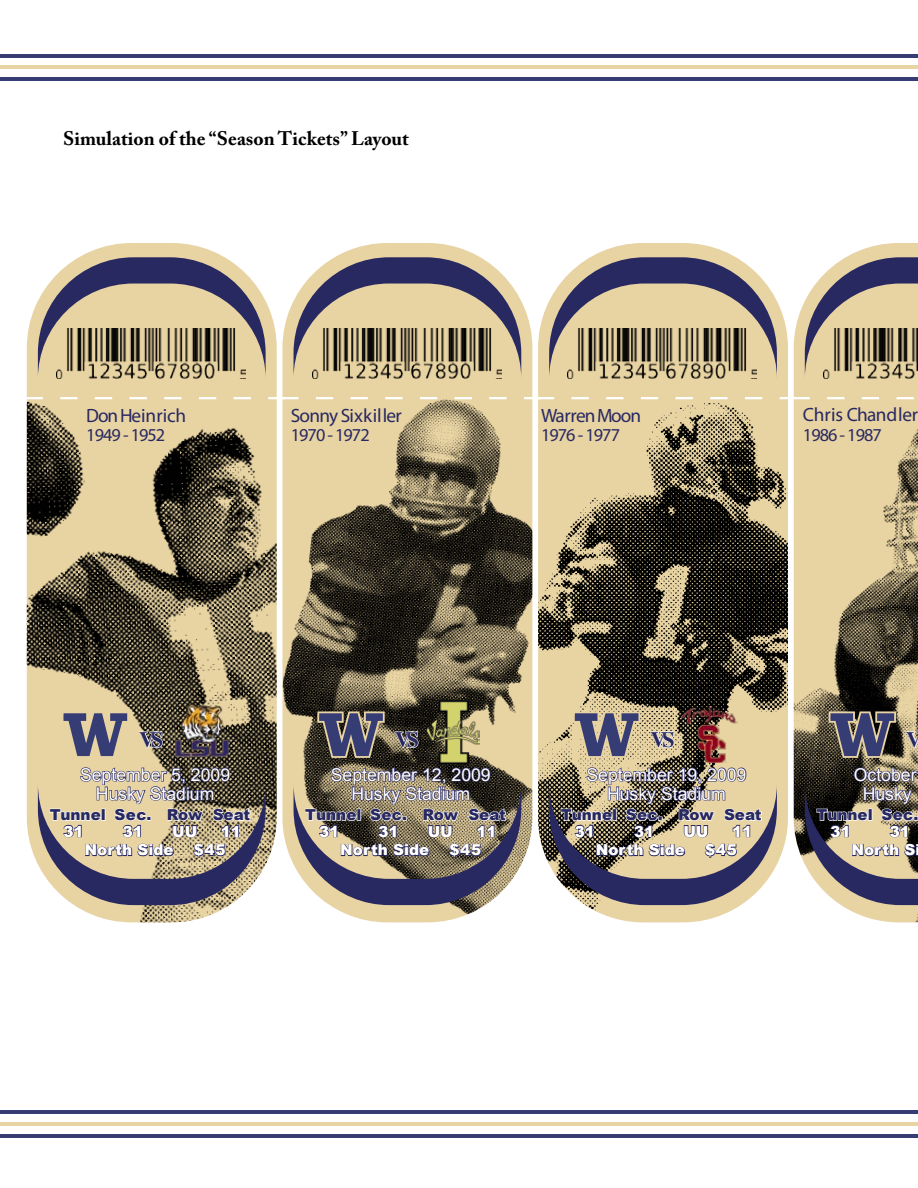
<style>
.page{position:relative;width:918px;height:1188px;background:#fff}
.page>*{position:absolute;margin:0;border:0;box-sizing:border-box;transform-origin:0 0}
.t1{font:700 22.05px "Times";color:#292962}
.t2{font:700 19.5px "Adobe Caslon Pro";color:#000}
.t3{font:19.35px "Myriad Pro";letter-spacing:-.02em;color:#292962}
.t4{font:19.35px "Myriad Pro";color:#292962}
.t5{font:19.35px "Myriad Pro";letter-spacing:-.05em;color:#292962}
.t6{font:18.3px "Myriad Pro";letter-spacing:-.05em;color:#292962}
.t7{font:17.7px/18.9px "Arial";color:#fff;text-align:center}
.t8{font:900 15.15px/18.9px "Arial";color:#fff}
.t9{font:900 15.15px "Arial";color:#292962}
</style>
<div class="page">
<hr style="left:0;top:78px;width:918px;height:3px;background:#363c74">
<hr style="left:0;top:1134px;width:918px;height:4px;background:#363c74">
<hr style="left:0;top:54px;width:918px;height:3px;background:#363c74">
<hr style="left:0;top:1111px;width:918px;height:3px;background:#363c74">
<hr style="left:0;top:66px;width:918px;height:3px;background:#e8d3a2">
<hr style="left:0;top:1122px;width:918px;height:4px;background:#e8d3a2">
<div style="left:538px;top:243px;width:250px;height:679px;background:#e8d3a2;border-radius:105px"></div>
<img style="left:538px;top:399px;width:250px;height:515px">
<svg style="left:549px;top:257px;width:228px;height:122px"></svg>
<svg style="left:650px;top:728px;width:25px;height:21px"></svg>
<svg style="left:549px;top:766px;width:228px;height:139px"></svg>
<svg style="left:573px;top:711px;width:67px;height:47px"></svg>
<img style="left:681px;top:706px;width:56px;height:56px">
<img style="left:568px;top:329px;width:189px;height:49px">
<img style="left:282px;top:374px;width:250px;height:548px">
<svg style="left:294px;top:257px;width:227px;height:122px;background:#aa9e93"></svg>
<svg style="left:394px;top:728px;width:25px;height:21px"></svg>
<svg style="left:294px;top:766px;width:227px;height:139px;background:#776f6c"></svg>
<svg style="left:317px;top:711px;width:68px;height:47px;background:#5a5765"></svg>
<img style="left:427px;top:701px;width:52px;height:63px">
<img style="left:312px;top:329px;width:189px;height:49px">
<svg style="left:794px;top:243px;width:124px;height:135px"></svg>
<img style="left:794px;top:378px;width:124px;height:544px">
<svg style="left:805px;top:257px;width:113px;height:122px;background:#aa9d93"></svg>
<svg style="left:905px;top:728px;width:13px;height:21px"></svg>
<svg style="left:805px;top:766px;width:113px;height:139px;background:#786f6c"></svg>
<svg style="left:829px;top:711px;width:67px;height:47px;background:#595664"></svg>
<img style="left:823px;top:329px;width:95px;height:49px">
<img style="left:27px;top:357px;width:250px;height:565px">
<svg style="left:38px;top:257px;width:228px;height:122px;background:#ab9e94"></svg>
<svg style="left:138px;top:728px;width:26px;height:21px"></svg>
<svg style="left:38px;top:766px;width:228px;height:139px;background:#9a8f84"></svg>
<svg style="left:27px;top:397px;width:891px;height:2px"></svg>
<svg style="left:62px;top:711px;width:67px;height:47px;background:#8f888b"></svg>
<img style="left:174px;top:702px;width:56px;height:57px">
<img style="left:56px;top:329px;width:189px;height:49px">
<p class="t2" style="left:63px;top:127px;width:347px">Simulation of the “Season Tickets” Layout</p>
<p class="t4" style="left:86px;top:403px;width:101px">Don Heinrich</p>
<p class="t6" style="left:86px;top:423px;width:81px">1949 - 1952</p>
<p class="t3" style="left:291px;top:403px;width:112px">Sonny Sixkiller</p>
<p class="t6" style="left:291px;top:423px;width:81px">1970 - 1972</p>
<p class="t5" style="left:541px;top:403px;width:102px">Warren Moon</p>
<p class="t6" style="left:541px;top:423px;width:81px">1976 - 1977</p>
<p class="t3" style="left:803px;top:403px;width:117px">Chris Chandler</p>
<p class="t6" style="left:803px;top:423px;width:81px">1986 - 1987</p>
<p class="t1" style="left:139px;top:719px;width:26px">VS</p>
<p class="t7" style="left:80px;top:765px;width:152px">September 5, 2009<br>Husky Stadium</p>
<p class="t9" style="left:50px;top:804px;width:202px">Tunnel Sec. Row Seat</p>
<p class="t8" style="left:64px;top:821px;width:22px">31</p>
<p class="t8" style="left:123px;top:821px;width:22px">31</p>
<p class="t8" style="left:172px;top:821px;width:27px">UU</p>
<p class="t8" style="left:221px;top:821px;width:22px">11</p>
<p class="t8" style="left:85px;top:840px;width:90px">North Side</p>
<p class="t8" style="left:194px;top:840px;width:33px">$45</p>
<p class="t1" style="left:395px;top:719px;width:26px">VS</p>
<p class="t7" style="left:331px;top:765px;width:162px">September 12, 2009<br>Husky Stadium</p>
<p class="t9" style="left:305px;top:804px;width:202px">Tunnel Sec. Row Seat</p>
<p class="t8" style="left:319px;top:821px;width:22px">31</p>
<p class="t8" style="left:378px;top:821px;width:22px">31</p>
<p class="t8" style="left:428px;top:821px;width:27px">UU</p>
<p class="t8" style="left:476px;top:821px;width:22px">11</p>
<p class="t8" style="left:340px;top:840px;width:90px">North Side</p>
<p class="t8" style="left:449px;top:840px;width:33px">$45</p>
<p class="t1" style="left:651px;top:719px;width:26px">VS</p>
<p class="t7" style="left:586px;top:765px;width:162px">September 19, 2009<br>Husky Stadium</p>
<p class="t9" style="left:561px;top:804px;width:202px">Tunnel Sec. Row Seat</p>
<p class="t8" style="left:575px;top:821px;width:22px">31</p>
<p class="t8" style="left:634px;top:821px;width:22px">31</p>
<p class="t8" style="left:683px;top:821px;width:27px">UU</p>
<p class="t8" style="left:732px;top:821px;width:22px">11</p>
<p class="t8" style="left:596px;top:840px;width:90px">North Side</p>
<p class="t8" style="left:705px;top:840px;width:33px">$45</p>
<p class="t1" style="left:906px;top:719px;width:17px">V</p>
<p class="t7" style="left:854px;top:765px;width:64px">October<br>Husky</p>
<p class="t9" style="left:817px;top:804px;width:103px">Tunnel Sec.</p>
<p class="t8" style="left:830px;top:821px;width:22px">31</p>
<p class="t8" style="left:852px;top:821px;width:70px;text-indent:38px">31<br>North Si</p>
</div>
